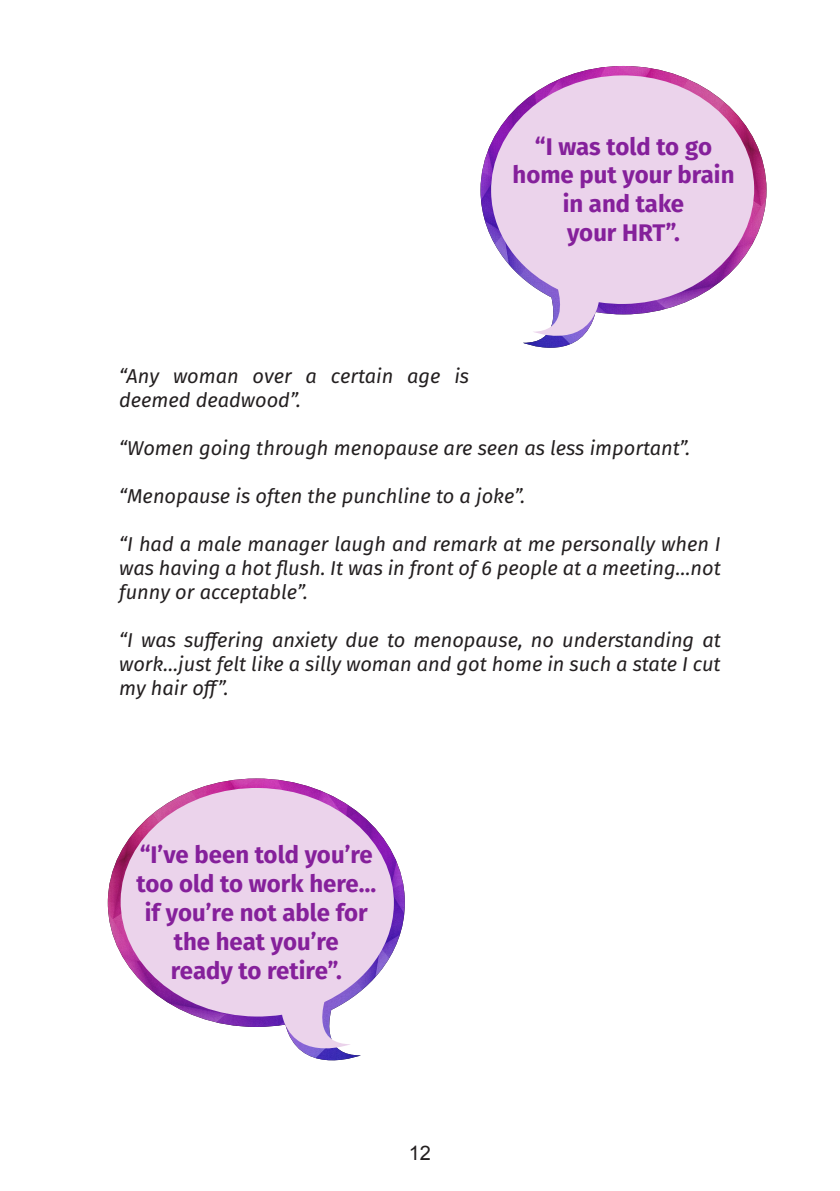
<style>
.page{position:relative;width:840px;height:1191px;background:#fff}
.page>*{position:absolute;margin:0;border:0;box-sizing:border-box;transform-origin:0 0}
.t1{font:700 24px/28.8px "Fira Sans";color:#85209b}
.t2{font:italic 20px/24px "Fira Sans";color:#231f20;text-align:justify}
.t3{font:20px "Arial";color:#231f20}
</style>
<div class="page">
<img style="left:480px;top:66px;width:286px;height:175px">
<svg style="left:489px;top:74px;width:265px;height:274px;fill:#ebd3eb"></svg>
<img style="left:108px;top:778px;width:296px;height:172px">
<svg style="left:119px;top:786px;width:276px;height:275px;fill:#ebd3eb"></svg>
<p class="t1" style="left:534px;top:130px;width:178px">“I was told to go</p>
<p class="t1" style="left:512px;top:159px;width:223px">home put your brain</p>
<p class="t1" style="left:562px;top:188px;width:123px">in and take</p>
<p class="t1" style="left:566px;top:217px;width:114px">your HRT”.</p>
<p class="t2" style="left:119px;top:363px;width:351px">“Any woman over a certain age is deemed deadwood”.</p>
<p class="t2" style="left:119px;top:435px;width:572px">“Women going through menopause are seen as less important”.</p>
<p class="t2" style="left:119px;top:483px;width:407px">“Menopause is often the punchline to a joke”.</p>
<p class="t2" style="left:119px;top:531px;width:603px">“I had a male manager laugh and remark at me personally when I was having a hot flush. It was in front of 6 people at a meeting…not funny or acceptable”.</p>
<p class="t2" style="left:119px;top:627px;width:602px">“I was suffering anxiety due to menopause, no understanding at work…just felt like a silly woman and got home in such a state I cut my hair off”.</p>
<p class="t1" style="left:136px;top:839px;width:241px">“I’ve been told you’re too old to work here…</p>
<p class="t1" style="left:145px;top:896px;width:224px">if you’re not able for</p>
<p class="t1" style="left:174px;top:925px;width:167px">the heat you’re</p>
<p class="t1" style="left:171px;top:954px;width:172px">ready to retire”.</p>
<p class="t3" style="left:408px;top:1140px;width:24px">12</p>
</div>
